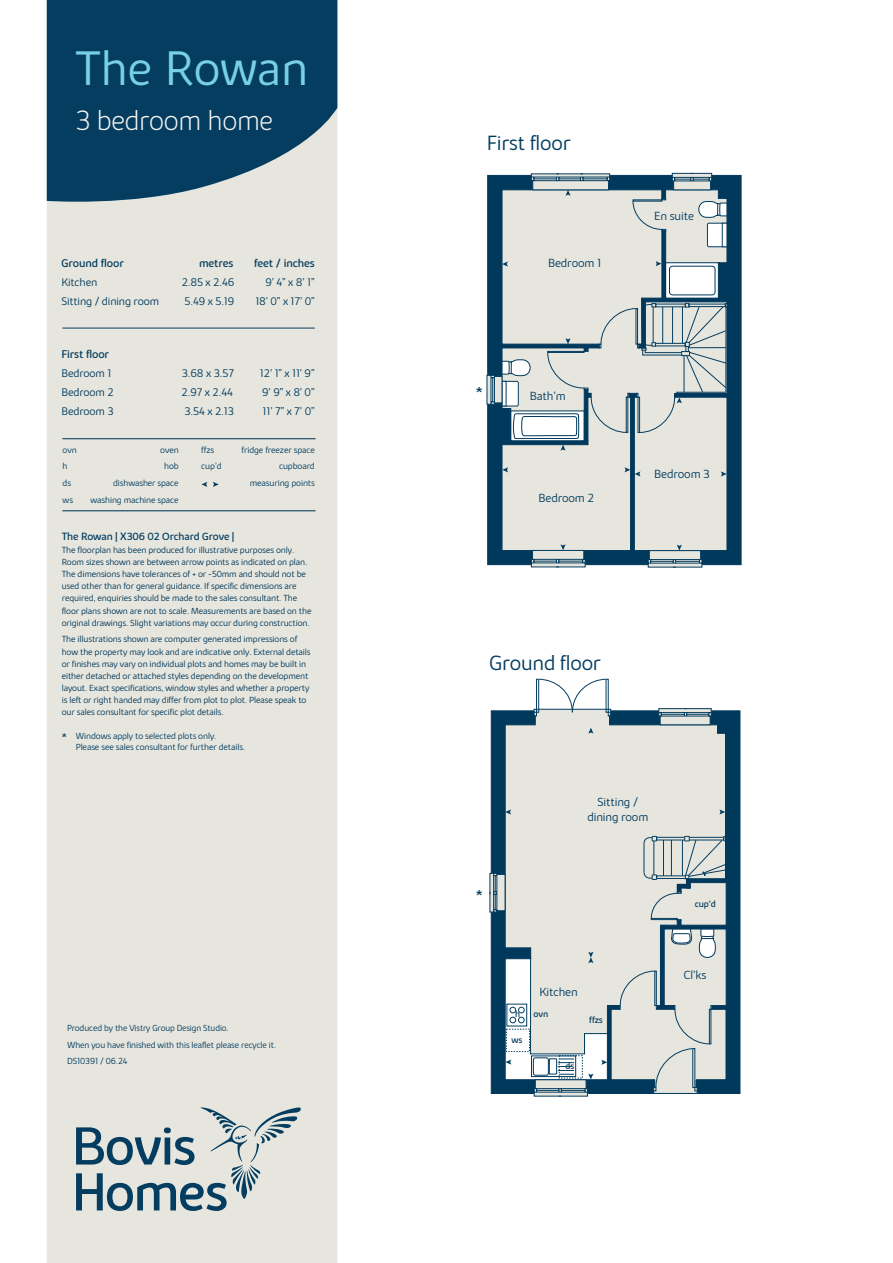
<style>
.page{position:relative;width:893px;height:1263px;background:#fff}
.page>*{position:absolute;margin:0;border:0;box-sizing:border-box;transform-origin:0 0}
.t1{font:300 49.5px "Vistry Sans";color:#78d0e4}
.t2{font:200 28.5px "Vistry Sans";letter-spacing:-.01em;color:#f5f5f2}
.t3{font:300 21.3px "Bovis Sans";letter-spacing:-.01em;color:#043d60}
.t4{font:300 16.8px "Bovis Sans";color:#043d60}
.t5{font:300 12.15px/14.5px "Bovis Sans";letter-spacing:-.01em;color:#043d60;text-align:center}
.t6{font:300 11.4px "Bovis Sans";letter-spacing:-.01em;color:#043d60}
.t7{font:11.4px "Bovis Sans";letter-spacing:-.01em;color:#043d60}
.t8{font:10.65px "Bovis Sans";letter-spacing:-.01em;color:#043d60}
.t9{font:300 9.15px/12.1px "Bovis Sans";letter-spacing:-.01em;color:#00395c}
.t10{font:300 9.15px/16.8px "Bovis Sans";letter-spacing:-.01em;color:#043d60}
.t11{font:9.15px "Bovis Sans";letter-spacing:-.01em;color:#043d60}
.t12{font:300 9px/16.4px "Vistry Sans";letter-spacing:-.01em;color:#043d60}
.s1{font-size:12.15px}
</style>
<div class="page">
<div style="left:47px;top:207px;width:290px;height:1056px;background:#e7e6de"></div>
<svg style="left:76px;top:1106px;width:225px;height:105px;background:#b7c2c3"></svg>
<hr style="left:62px;top:438px;width:254px;height:1px;background:#043d60">
<hr style="left:62px;top:511px;width:254px;height:1px;background:#043d60">
<svg style="left:487px;top:175px;width:254px;height:390px;background:#aebcbf"></svg>
<svg style="left:491px;top:710px;width:249px;height:384px;background:#b1bdbf"></svg>
<svg style="left:672px;top:173px;width:40px;height:17px"></svg>
<svg style="left:658px;top:708px;width:54px;height:17px"></svg>
<svg style="left:619px;top:971px;width:94px;height:123px;background:#cad0ce"></svg>
<svg style="left:489px;top:873px;width:16px;height:39px"></svg>
<hr style="left:62px;top:328px;width:253px;height:1px;background:#043d60">
<svg style="left:502px;top:261px;width:6px;height:6px"></svg>
<svg style="left:656px;top:261px;width:5px;height:5px"></svg>
<svg style="left:531px;top:173px;width:79px;height:23px;background:#aab9bc"></svg>
<svg style="left:502px;top:467px;width:6px;height:5px"></svg>
<svg style="left:560px;top:445px;width:6px;height:6px"></svg>
<svg style="left:531px;top:544px;width:55px;height:23px"></svg>
<svg style="left:624px;top:467px;width:16px;height:9px"></svg>
<svg style="left:721px;top:471px;width:6px;height:5px"></svg>
<svg style="left:487px;top:303px;width:241px;height:136px;background:#bec8c8"></svg>
<svg style="left:648px;top:545px;width:54px;height:22px"></svg>
<svg style="left:505px;top:809px;width:6px;height:5px"></svg>
<svg style="left:644px;top:769px;width:84px;height:189px;background:#cad0ce"></svg>
<svg style="left:534px;top:679px;width:77px;height:54px"></svg>
<svg style="left:499px;top:952px;width:110px;height:144px"></svg>
<svg style="left:201px;top:482px;width:6px;height:5px"></svg>
<svg style="left:213px;top:482px;width:6px;height:5px"></svg>
<svg style="left:47px;top:0;width:290px;height:207px;background:#215370"></svg>
<h1 class="t1" style="left:75px;top:39px;width:234px">The Rowan</h1>
<h2 class="t2" style="left:75px;top:104px;width:199px">3 bedroom home</h2>
<p class="t7" style="left:61px;top:257px;width:64px">Ground floor</p>
<p class="t7" style="left:199px;top:257px;width:36px">metres</p>
<p class="t7" style="left:254px;top:257px;width:62px">feet / inches</p>
<p class="t6" style="left:61px;top:276px;width:37px">Kitchen</p>
<p class="t6" style="left:182px;top:276px;width:54px">2.85 x 2.46</p>
<p class="t6" style="left:265px;top:276px;width:51px">9’ 4” x 8’ 1”</p>
<p class="t6" style="left:61px;top:295px;width:99px">Sitting / dining room</p>
<p class="t6" style="left:184px;top:295px;width:51px">5.49 x 5.19</p>
<p class="t6" style="left:255px;top:295px;width:61px">18’ 0” x 17’ 0”</p>
<p class="t7" style="left:61px;top:347px;width:49px">First floor</p>
<p class="t6" style="left:61px;top:366px;width:51px">Bedroom 1</p>
<p class="t6" style="left:182px;top:366px;width:54px">3.68 x 3.57</p>
<p class="t6" style="left:260px;top:366px;width:56px">12’ 1” x 11’ 9”</p>
<p class="t6" style="left:61px;top:385px;width:54px">Bedroom 2</p>
<p class="t6" style="left:182px;top:385px;width:53px">2.97 x 2.44</p>
<p class="t6" style="left:262px;top:385px;width:54px">9’ 9” x 8’ 0”</p>
<p class="t6" style="left:61px;top:404px;width:54px">Bedroom 3</p>
<p class="t6" style="left:184px;top:404px;width:51px">3.54 x 2.13</p>
<p class="t6" style="left:263px;top:404px;width:53px">11’ 7” x 7’ 0”</p>
<p class="t10" style="left:63px;top:441px;width:16px">ovn h ds ws</p>
<p class="t10" style="left:242px;top:441px;width:75px;text-align:right">fridge freezer space cupboard measuring points</p>
<p class="t10" style="left:201px;top:441px;width:22px">ffzs cup’d</p>
<p class="t10" style="left:91px;top:441px;width:90px;text-align:right">oven<br>hob<br>dishwasher space washing machine space</p>
<p class="t8" style="left:62px;top:530px;width:174px">The Rowan | X306 02 Orchard Grove |</p>
<p class="t9" style="left:62px;top:543px;width:251px">The floorplan has been produced for illustrative purposes only.<br>Room sizes shown are between arrow points as indicated on plan.<br>The dimensions have tolerances of + or -50mm and should not be used other than for general guidance. If specific dimensions are required, enquiries should be made to the sales consultant. The floor plans shown are not to scale. Measurements are based on the original drawings. Slight variations may occur during construction.</p>
<p class="t9" style="left:62px;top:633px;width:250px">The illustrations shown are computer generated impressions of how the property may look and are indicative only. External details or finishes may vary on individual plots and homes may be built in either detached or attached styles depending on the development layout. Exact specifications, window styles and whether a property is left or right handed may differ from plot to plot. Please speak to our sales consultant for specific plot details.</p>
<p class="t10" style="left:76px;top:731px;width:171px;line-height:10.6px;text-indent:-14px"><span class="s1">*</span> Windows apply to selected plots only.<br>Please see sales consultant for further details.</p>
<p class="t12" style="left:67px;top:1020px;width:210px">Produced by the Vistry Group Design Studio.<br>When you have finished with this leaflet please recycle it.<br>DS10391 / 06.24</p>
<h3 class="t3" style="left:487px;top:130px;width:85px">First floor</h3>
<h3 class="t4" style="left:476px;top:383px;width:9px">*</h3>
<h3 class="t5" style="left:548px;top:255px;width:55px">Bedroom 1</h3>
<h3 class="t5" style="left:530px;top:389px;width:37px">Bath’m</h3>
<h3 class="t5" style="left:538px;top:490px;width:57px">Bedroom 2</h3>
<h3 class="t5" style="left:654px;top:208px;width:41px">En suite</h3>
<h3 class="t5" style="left:654px;top:467px;width:57px">Bedroom 3</h3>
<h3 class="t3" style="left:490px;top:651px;width:113px">Ground floor</h3>
<h3 class="t4" style="left:476px;top:887px;width:9px">*</h3>
<h3 class="t5" style="left:587px;top:795px;width:63px">Sitting / dining room</h3>
<p class="t11" style="left:515px;top:1008px;width:7px">h</p>
<p class="t11" style="left:512px;top:1034px;width:12px">ws</p>
<h3 class="t5" style="left:539px;top:984px;width:40px">Kitchen</h3>
<p class="t11" style="left:533px;top:1008px;width:16px">ovn</p>
<p class="t11" style="left:565px;top:1061px;width:10px">ds</p>
<p class="t11" style="left:589px;top:1015px;width:15px">ffzs</p>
<p class="t11" style="left:695px;top:899px;width:23px">cup’d</p>
<h3 class="t5" style="left:684px;top:967px;width:24px">Cl’ks</h3>
</div>
